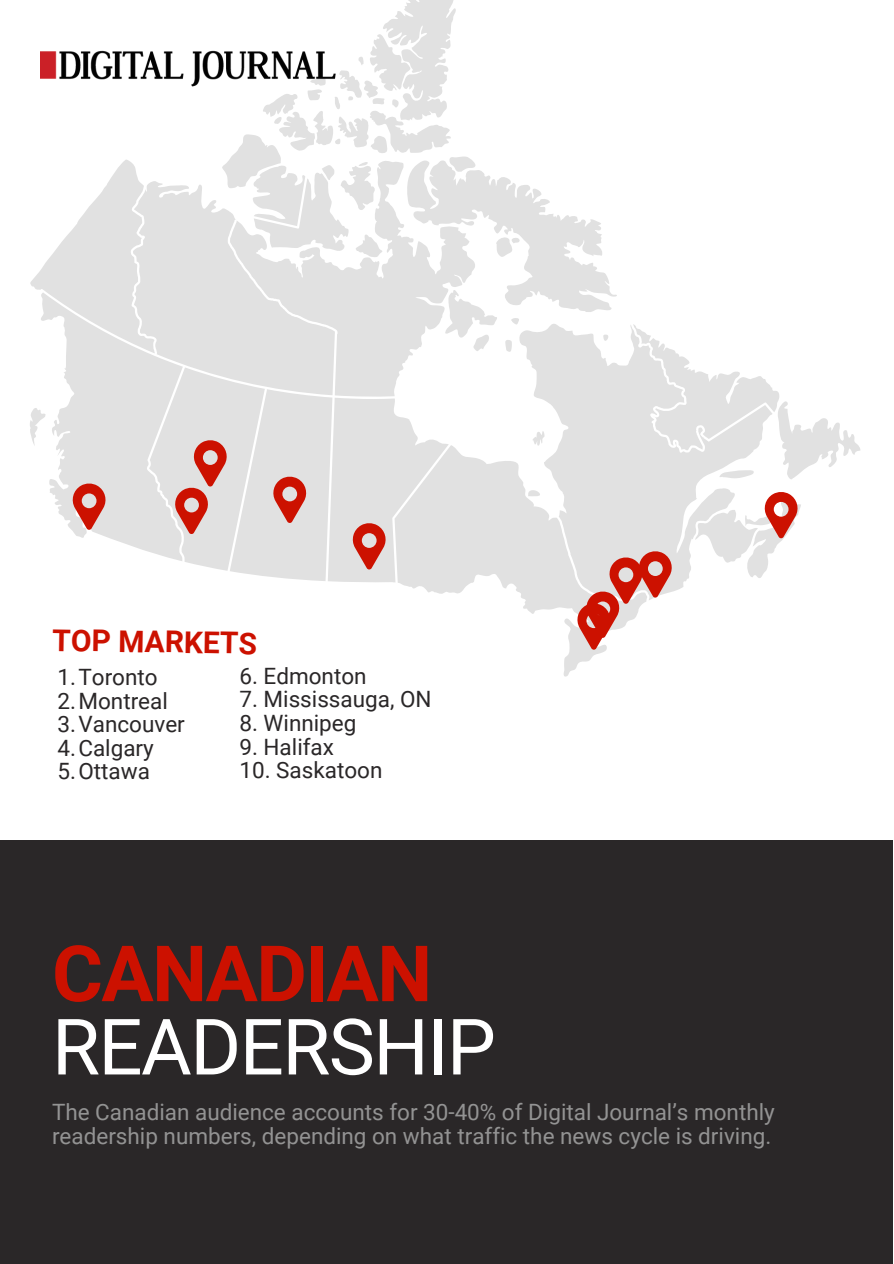
<style>
.page{position:relative;width:894px;height:1264px;background:#fff}
.page>*{position:absolute;margin:0;border:0;box-sizing:border-box;transform-origin:0 0}
.t1{font:77.7px "Roboto";letter-spacing:-.02em;color:#fff}
.t2{font:700 77.7px "Roboto";letter-spacing:-.02em;color:#c10}
.t3{font:700 30px "Roboto";color:#c10}
.t4{font:22.5px/23.7px "Roboto";color:#939393}
.t5{font:22.5px "Roboto";color:#2a2728}
</style>
<div class="page">
<svg style="left:30px;top:0;width:829px;height:676px"></svg>
<svg style="left:350px;top:522px;width:37px;height:47px;background:#d67b73"></svg>
<svg style="left:173px;top:439px;width:56px;height:95px;background:#da9e99"></svg>
<svg style="left:70px;top:483px;width:37px;height:47px;background:#d77b73"></svg>
<svg style="left:762px;top:491px;width:37px;height:47px"></svg>
<svg style="left:575px;top:550px;width:98px;height:100px"></svg>
<svg style="left:271px;top:476px;width:37px;height:47px;background:#d67b73"></svg>
<div style="left:0;top:840px;width:892px;height:423px;background:#2a2728"></div>
<img style="left:40px;top:47px;width:295px;height:40px">
<p class="t3" style="left:53px;top:622px;width:206px;rotate:1deg">TOP MARKETS</p>
<p class="t5" style="left:58px;top:664px;width:102px">1.Toronto</p>
<p class="t5" style="left:58px;top:687px;width:112px">2.Montreal</p>
<p class="t5" style="left:58px;top:711px;width:129px">3.Vancouver</p>
<p class="t5" style="left:58px;top:735px;width:98px">4.Calgary</p>
<p class="t5" style="left:58px;top:758px;width:94px">5.Ottawa</p>
<p class="t5" style="left:239px;top:663px;width:129px">6. Edmonton</p>
<h3 class="t5" style="left:239px;top:686px;width:193px">7. Mississauga, ON</h3>
<p class="t5" style="left:239px;top:710px;width:118px">8. Winnipeg</p>
<p class="t5" style="left:239px;top:733px;width:96px">9. Halifax</p>
<p class="t5" style="left:239px;top:757px;width:144px">10. Saskatoon</p>
<h3 class="t2" style="left:52px;top:929px;width:381px">CANADIAN</h3>
<p class="t1" style="left:52px;top:1002px;width:445px">READERSHIP</p>
<p class="t4" style="left:52px;top:1100px;width:724px">The Canadian audience accounts for 30-40% of Digital Journal’s monthly readership numbers, depending on what traffic the news cycle is driving.</p>
</div>
